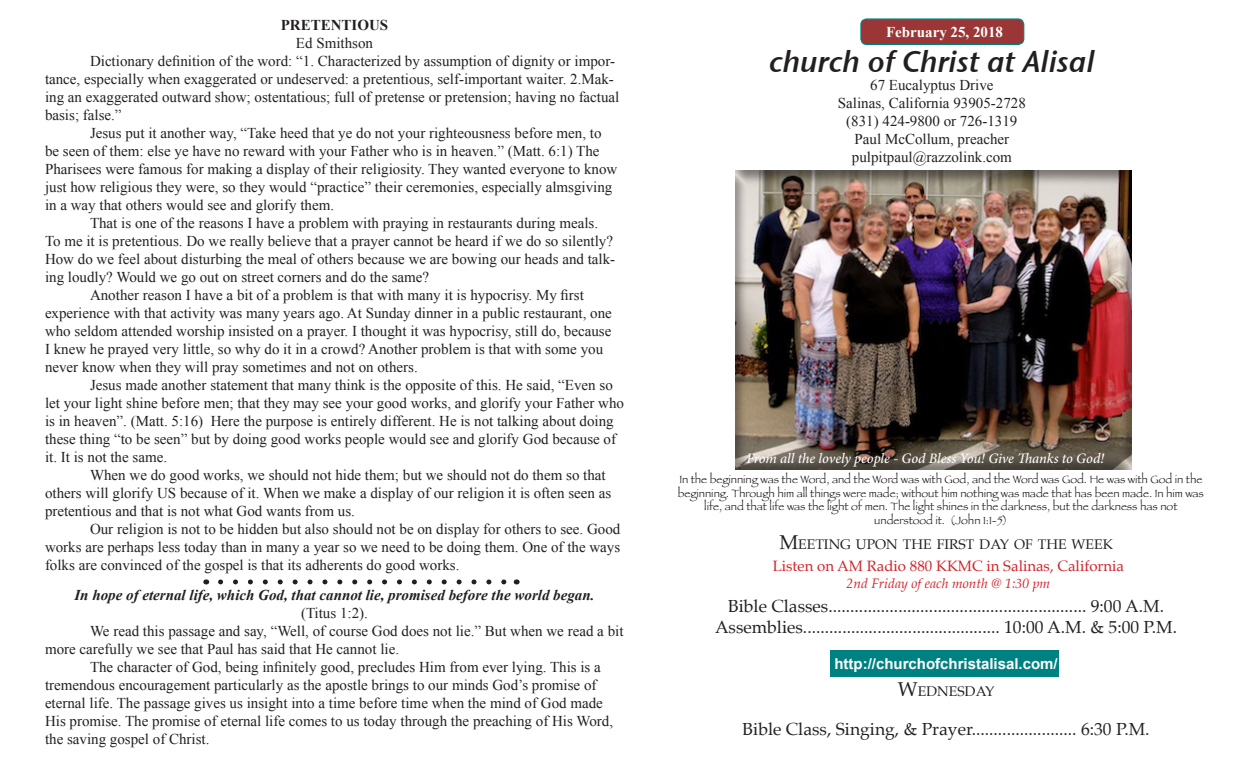
<style>
.page{position:relative;width:1260px;height:765px;background:#fff}
.page>*{position:absolute;margin:0;border:0;box-sizing:border-box;transform-origin:0 0}
.t1{font:30px "Stone Sans Sem ITCTT Semi Ita";color:#231f20}
.t2{font:17.5px "Palatino";color:#231f20}
.t3{font:15px/18px "Times New Roman";color:#231f20}
.t4{font:italic 700 15px "Times New Roman";color:#231f20}
.t5{font:15px "Palatino";color:#d1232a}
.t6{font:700 15px "Arial";color:#fff}
.t7{font:700 15px "Times New Roman";color:#fff}
.t8{font:700 15px "Times New Roman";color:#231f20}
.t9{font:italic 500 14.38px "Minion Pro";letter-spacing:-.01em;color:#fff}
.Subhead_1{font:14px "Palatino";color:#231f20}
.t10{font:italic 13.75px "Palatino";color:#d1232a}
.t11{font:11.25px/13.5px "Papyrus";color:#231f20;text-align:center}
.s1{font-size:20px}
</style>
<div class="page">
<div style="left:861px;top:19px;width:163px;height:25px;background:#9b3636;border-radius:6px"></div>
<div style="left:860px;top:18px;width:164px;height:27px;border:1px solid #008181;border-radius:6px"></div>
<div style="left:830px;top:650px;width:229px;height:27px;background:#008181"></div>
<div style="left:722px;top:169px;width:410px;height:301px;background:#231f20;opacity:.5"></div>
<svg style="left:221px;top:579px;width:286px;height:5px"></svg>
<p class="t8" style="left:281px;top:14px;width:109px">PRETENTIOUS</p>
<p class="t3" style="left:296px;top:34px;width:79px">Ed Smithson</p>
<p class="t3" style="left:45px;top:52px;width:576px;text-indent:45px">Dictionary definition of the word: “1. Characterized by assumption of dignity or impor&shy;tance, especially when exaggerated or undeserved: a pretentious, self-important waiter. 2.Mak&shy;ing an exaggerated outward show; ostentatious; full of pretense or pretension; having no factual basis; false.”</p>
<p class="t3" style="left:45px;top:124px;width:574px;text-indent:45px">Jesus put it another way, “Take heed that ye do not your righteousness before men, to be seen of them: else ye have no reward with your Father who is in heaven.” (Matt. 6:1) The Pharisees were famous for making a display of their religiosity. They wanted everyone to know just how religious they were, so they would “practice” their ceremonies, especially almsgiving in a way that others would see and glorify them.</p>
<p class="t3" style="left:45px;top:214px;width:572px;text-indent:45px">That is one of the reasons I have a problem with praying in restaurants during meals.<br>To me it is pretentious. Do we really believe that a prayer cannot be heard if we do so silently?<br>How do we feel about disturbing the meal of others because we are bowing our heads and talk&shy;ing loudly? Would we go out on street corners and do the same?</p>
<p class="t3" style="left:45px;top:286px;width:568px;text-indent:45px">Another reason I have a bit of a problem is that with many it is hypocrisy. My first experience with that activity was many years ago. At Sunday dinner in a public restaurant, one who seldom attended worship insisted on a prayer. I thought it was hypocrisy, still do, because I knew he prayed very little, so why do it in a crowd? Another problem is that with some you never know when they will pray sometimes and not on others.</p>
<p class="t3" style="left:45px;top:376px;width:581px;text-indent:45px">Jesus made another statement that many think is the opposite of this. He said, “Even so let your light shine before men; that they may see your good works, and glorify your Father who is in heaven”. (Matt. 5:16) Here the purpose is entirely different. He is not talking about doing these thing “to be seen” but by doing good works people would see and glorify God because of it. It is not the same.</p>
<p class="t3" style="left:45px;top:466px;width:568px;text-indent:45px">When we do good works, we should not hide them; but we should not do them so that others will glorify US because of it. When we make a display of our religion it is often seen as pretentious and that is not what God wants from us.</p>
<p class="t3" style="left:45px;top:520px;width:577px;text-align:justify;text-indent:45px">Our religion is not to be hidden but also should not be on display for others to see. Good works are perhaps less today than in many a year so we need to be doing them. One of the ways folks are convinced of the gospel is that its adherents do good works.</p>
<p class="t4" style="left:74px;top:584px;width:522px">In hope of eternal life, which God, that cannot lie, promised before the world began.</p>
<p class="t3" style="left:301px;top:603px;width:68px">(Titus 1:2).</p>
<p class="t3" style="left:45px;top:621px;width:580px;text-indent:45px">We read this passage and say, “Well, of course God does not lie.” But when we read a bit more carefully we see that Paul has said that He cannot lie.</p>
<p class="t3" style="left:90px;top:657px;width:512px">The character of God, being infinitely good, precludes Him from ever lying. This is a</p>
<p class="t3" style="left:45px;top:675px;width:570px">tremendous encouragement particularly as the apostle brings to our minds God’s promise of eternal life. The passage gives us insight into a time before time when the mind of God made His promise. The promise of eternal life comes to us today through the preaching of His Word, the saving gospel of Christ.</p>
<p class="t7" style="left:886px;top:21px;width:119px">February 25, 2018</p>
<p class="t1" style="left:769px;top:37px;width:327px">church of Christ at Alisal</p>
<p class="t3" style="left:870px;top:76px;width:125px">67 Eucalyptus Drive</p>
<p class="t3" style="left:838px;top:94px;width:189px">Salinas, California 93905-2728</p>
<p class="t3" style="left:846px;top:112px;width:173px">(831) 424-9800 or 726-1319</p>
<p class="t3" style="left:855px;top:130px;width:156px">Paul McCollum, preacher</p>
<p class="t3" style="left:852px;top:148px;width:162px">pulpitpaul@razzolink.com</p>
<p class="t9" style="left:747px;top:449px;width:359px">From all the lovely people - God Bless You! Give Thanks to God!</p>
<p class="t11" style="left:678px;top:473px;width:528px">In the beginning was the Word, and the Word was with God, and the Word was God. He was with God in the beginning. Through him all things were made; without him nothing was made that has been made. In him was life, and that life was the light of men. The light shines in the darkness, but the darkness has not</p>
<p class="t11" style="left:874px;top:513px;width:135px">understood it. (John 1:1-5)</p>
<p class="Subhead_1" style="left:779px;top:532px;width:335px"><span class="s1">M</span>EETING UPON THE FIRST DAY OF THE WEEK</p>
<p class="t5" style="left:773px;top:554px;width:353px">Listen on AM Radio 880 KKMC in Salinas, California</p>
<p class="t10" style="left:847px;top:571px;width:205px">2nd Friday of each month @ 1:30 pm</p>
<p class="t2" style="left:728px;top:591px;width:437px">Bible Classes........................................................... 9:00 A.M.</p>
<p class="t2" style="left:715px;top:612px;width:464px">Assemblies............................................. 10:00 A.M. &amp; 5:00 P.M.</p>
<p class="t6" style="left:834px;top:654px;width:225px">http://churchofchristalisal.com/</p>
<p class="Subhead_1" style="left:898px;top:679px;width:98px"><span class="s1">W</span>EDNESDAY</p>
<p class="t2" style="left:743px;top:714px;width:409px">Bible Class, Singing, &amp; Prayer........................ 6:30 P.M.</p>
</div>
